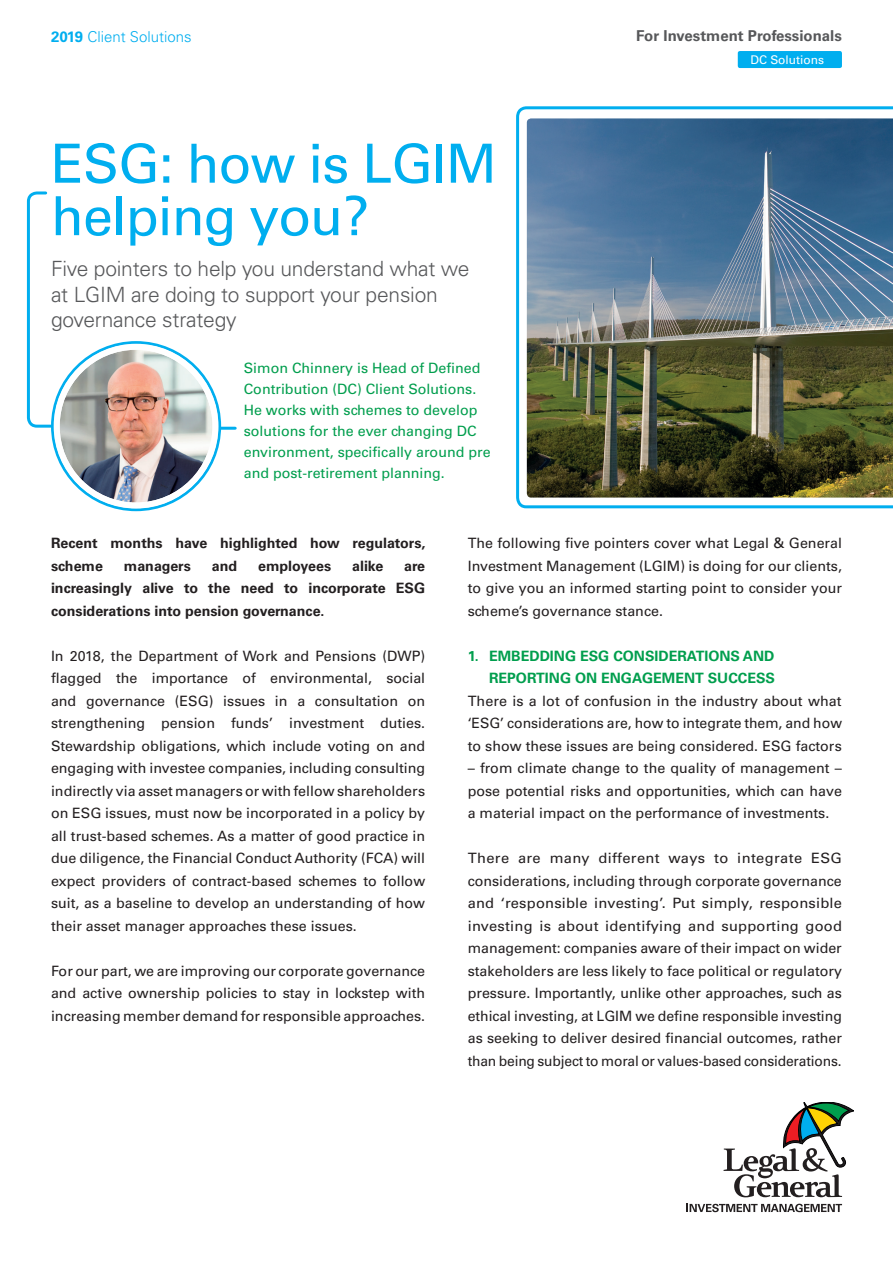
<style>
.page{position:relative;width:893px;height:1263px;background:#fff}
.page>*{position:absolute;margin:0;border:0;box-sizing:border-box;transform-origin:0 0}
.t1{font:54px/52.5px "Univers LT Std";letter-spacing:-.02em;color:#00aeef}
.t2{font:300 21px/25.5px "Univers";letter-spacing:-.01em;color:#57585a}
.t3{font:700 15px "Univers LT Std";color:#57585a}
.t4{font:300 15px "Univers";color:#00aeef}
.t5{font:14.25px/22.5px "Univers LT Std";color:#231f20;text-align:justify}
.t6{font:14.25px/21px "Univers LT Std";color:#009e4d}
.t7{font:700 14.25px/22.5px "Univers LT Std";color:#231f20}
.t8{font:700 14.25px/22.5px "Univers LT Std";color:#009e4d;text-align:right}
.t9{font:12px "Univers LT Std";color:#fff}
.s1{font-family:"Univers LT Std";font-weight:700}
</style>
<div class="page">
<svg style="left:723px;top:1102px;width:131px;height:95px"></svg>
<svg style="left:687px;top:1204px;width:155px;height:8px"></svg>
<div style="left:738px;top:51px;width:104px;height:17px;background:#00aeef;border-radius:2px"></div>
<svg style="left:516px;top:106px;width:377px;height:402px"></svg>
<img style="left:527px;top:118px;width:366px;height:380px">
<svg style="left:26px;top:191px;width:28px;height:237px"></svg>
<hr style="left:220px;top:427px;width:15px;height:3px;background:#00aeef">
<svg style="left:53px;top:343px;width:167px;height:167px"></svg>
<div style="left:57px;top:347px;width:158px;height:158px;background:#fff;border-radius:50%"></div>
<img style="left:60px;top:350px;width:152px;height:152px;border-radius:76px">
<div style="left:54px;top:344px;width:164px;height:164px;border:6px solid #fff;border-radius:50%"></div>
<p class="t4" style="left:51px;top:27px;width:142px"><span class="s1">2019</span> Client Solutions</p>
<p class="t3" style="left:636px;top:27px;width:207px">For Investment Professionals</p>
<p class="t9" style="left:750px;top:52px;width:75px">DC Solutions</p>
<h1 class="t1" style="left:51px;top:138px;width:447px">ESG: how is LGIM helping you?</h1>
<h3 class="t2" style="left:51px;top:256px;width:420px">Five pointers to help you understand what we at LGIM are doing to support your pension governance strategy</h3>
<p class="t6" style="left:244px;top:358px;width:248px">Simon Chinnery is Head of Defined Contribution (DC) Client Solutions.<br>He works with schemes to develop solutions for the ever changing DC environment, specifically around pre and post-retirement planning.</p>
<p class="t7" style="left:51px;top:532px;width:376px">Recent months have highlighted how regulators, scheme</p>
<p class="t7" style="left:124px;top:554px;width:69px">managers</p>
<p class="t7" style="left:212px;top:554px;width:27px">and</p>
<p class="t7" style="left:258px;top:554px;width:75px">employees</p>
<p class="t7" style="left:352px;top:554px;width:33px">alike</p>
<p class="t7" style="left:51px;top:554px;width:376px;text-align:justify;text-indent:353px">are increasingly alive to the need to incorporate ESG considerations into pension governance.</p>
<p class="t5" style="left:51px;top:644px;width:376px">In 2018, the Department of Work and Pensions (DWP) flagged the importance of environmental, social and governance (ESG) issues in a consultation on strengthening pension funds’ investment duties.<br>Stewardship obligations, which include voting on and engaging with investee companies, including consulting indirectly via asset managers or with fellow shareholders on ESG issues, must now be incorporated in a policy by all trust-based schemes. As a matter of good practice in due diligence, the Financial Conduct Authority (FCA) will expect providers of contract-based schemes to follow suit, as a baseline to develop an understanding of how their asset manager approaches these issues.</p>
<p class="t5" style="left:51px;top:959px;width:376px">For our part, we are improving our corporate governance and active ownership policies to stay in lockstep with increasing member demand for responsible approaches.</p>
<p class="t5" style="left:468px;top:532px;width:376px">The following five pointers cover what Legal &amp; General Investment Management (LGIM) is doing for our clients, to give you an informed starting point to consider your scheme’s governance stance.</p>
<h5 class="t8" style="left:468px;top:644px;width:309px">1. EMBEDDING ESG CONSIDERATIONS AND<br>REPORTING ON ENGAGEMENT SUCCESS</h5>
<p class="t5" style="left:468px;top:689px;width:376px">There is a lot of confusion in the industry about what ‘ESG’ considerations are, how to integrate them, and how to show these issues are being considered. ESG factors</p>
<p class="t5" style="left:468px;top:757px;width:376px">– from climate change to the quality of management – pose potential risks and opportunities, which can have a material impact on the performance of investments.</p>
<p class="t5" style="left:468px;top:847px;width:376px">There are many different ways to integrate ESG considerations, including through corporate governance and ‘responsible investing’. Put simply, responsible investing is about identifying and supporting good management: companies aware of their impact on wider stakeholders are less likely to face political or regulatory pressure. Importantly, unlike other approaches, such as ethical investing, at LGIM we define responsible investing as seeking to deliver desired financial outcomes, rather than being subject to moral or values-based considerations.</p>
</div>
